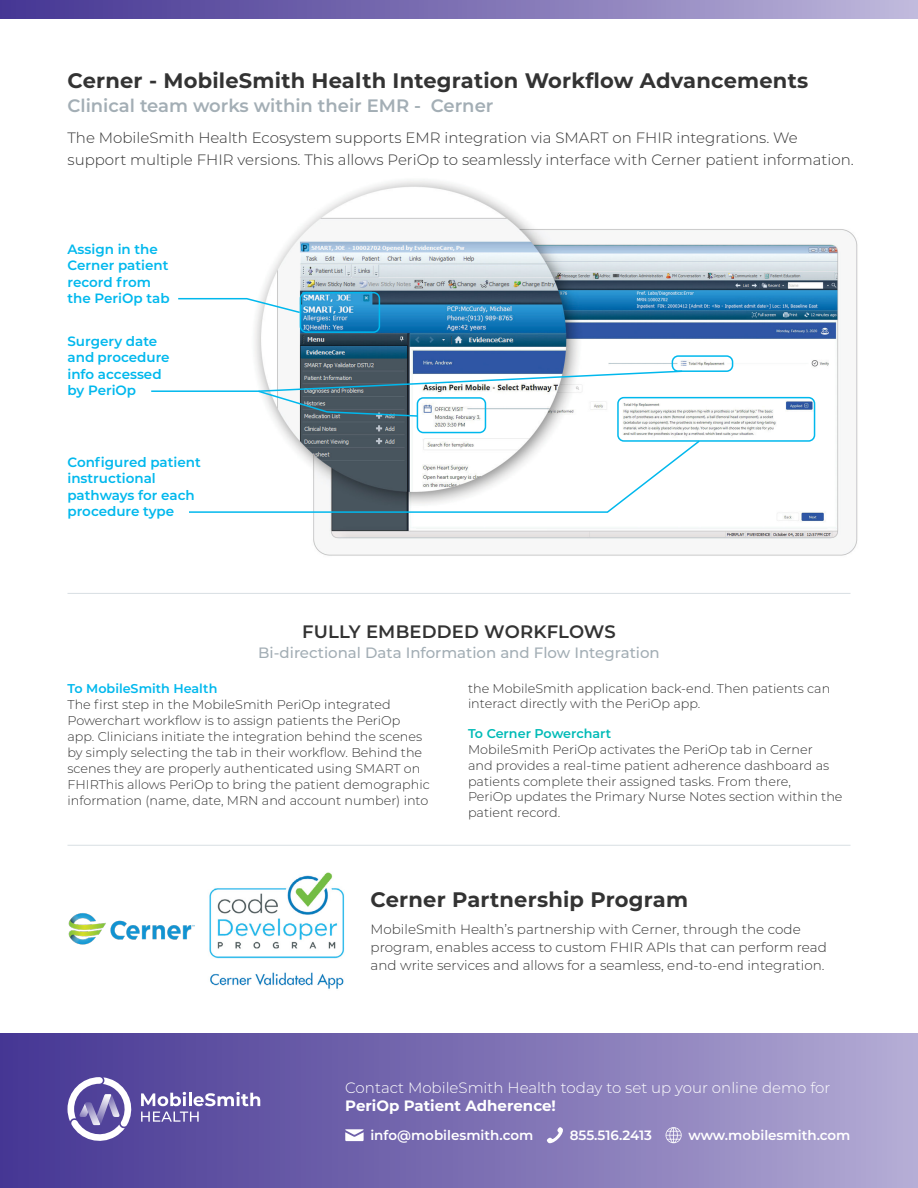
<style>
.page{position:relative;width:918px;height:1188px;background:#fff}
.page>*{position:absolute;margin:0;border:0;box-sizing:border-box;transform-origin:0 0}
.t1{font:700 21px "Montserrat";letter-spacing:.01em;color:#333}
.t2{font:600 18px "Montserrat";color:#a3aeb5}
.t3{font:600 18px "Montserrat";letter-spacing:.01em;color:#333}
.t4{font:300 15px/22.5px "Montserrat";color:#333}
.t5{font:300 15px "Montserrat";color:#fff}
.t6{font:500 15px "Montserrat";color:#a3aeb5}
.t7{font:700 15px "Montserrat";color:#fff}
.t8{font:300 13.5px/18px "Montserrat";color:#333}
.t9{font:600 13.5px/16.5px "Montserrat";color:#00b8ed}
.t10{font:600 13.5px "Montserrat";color:#fff}
.t11{font:300 12.75px/15.9px "Montserrat";color:#333}
.t12{font:600 12.75px "Montserrat";color:#00b8ed}
.t13{font:600 12.75px "Montserrat";letter-spacing:-.005em;color:#00bbb7}
</style>
<div class="page">
<img style="left:255px;top:180px;width:603px;height:376px">
<svg style="left:178px;top:297px;width:122px;height:17px"></svg>
<svg style="left:189px;top:439px;width:512px;height:75px"></svg>
<div style="left:300px;top:292px;width:80px;height:41px;border:2px solid #00b8ed;border-radius:6px"></div>
<div style="left:417px;top:397px;width:69px;height:36px;border:2px solid #00b8ed;border-radius:6px"></div>
<div style="left:617px;top:397px;width:198px;height:45px;border:2px solid #00b8ed;border-radius:6px"></div>
<div style="left:672px;top:355px;width:61px;height:17px;border:2px solid #00b8ed;border-radius:6px"></div>
<svg style="left:151px;top:370px;width:533px;height:48px"></svg>
<hr style="left:68px;top:593px;width:782px;height:1px;background:#d8dfe3">
<hr style="left:68px;top:845px;width:782px;height:1px;background:#d8dfe3">
<div style="left:0;top:1034px;width:918px;height:154px;background:linear-gradient(to right,#433492,#b2a9d3)"></div>
<svg style="left:68px;top:1077px;width:192px;height:67px;background:#766aaf"></svg>
<svg style="left:345px;top:1129px;width:19px;height:12px"></svg>
<svg style="left:546px;top:1126px;width:18px;height:18px"></svg>
<svg style="left:666px;top:1127px;width:16px;height:16px"></svg>
<img style="left:209px;top:872px;width:136px;height:117px">
<img style="left:68px;top:913px;width:127px;height:32px">
<div style="left:0;top:0;width:918px;height:18px;background:linear-gradient(to right,#433391,#bcb4d9)"></div>
<h1 class="t1" style="left:68px;top:65px;width:742px">Cerner - MobileSmith Health Integration Workflow Advancements</h1>
<p class="t4" style="left:68px;top:125px;width:788px">The MobileSmith Health Ecosystem supports EMR integration via SMART on FHIR integrations. We support multiple FHIR versions. This allows PeriOp to seamlessly interface with Cerner patient information.</p>
<h2 class="t2" style="left:68px;top:93px;width:427px">Clinical team works within their EMR - Cerner</h2>
<p class="t9" style="left:68px;top:240px;width:104px">Assign in the<br>Cerner patient record from the PeriOp tab</p>
<p class="t9" style="left:68px;top:332px;width:104px">Surgery date and procedure info accessed by PeriOp</p>
<p class="t9" style="left:68px;top:453px;width:135px">Configured patient instructional pathways for each procedure type</p>
<h2 class="t3" style="left:302px;top:619px;width:315px">FULLY EMBEDDED WORKFLOWS</h2>
<p class="t6" style="left:258px;top:642px;width:403px">Bi-directional Data Information and Flow Integration</p>
<p class="t12" style="left:68px;top:680px;width:151px">To MobileSmith Health</p>
<p class="t11" style="left:68px;top:696px;width:364px">The first step in the MobileSmith PeriOp integrated Powerchart workflow is to assign patients the PeriOp app. Clinicians initiate the integration behind the scenes by simply selecting the tab in their workflow. Behind the scenes they are properly authenticated using SMART on FHIRThis allows PeriOp to bring the patient demographic information (name, date, MRN and account number) into</p>
<p class="t11" style="left:468px;top:680px;width:364px">the MobileSmith application back-end. Then patients can interact directly with the PeriOp app.</p>
<p class="t13" style="left:468px;top:724px;width:145px">To Cerner Powerchart</p>
<p class="t11" style="left:468px;top:741px;width:376px">MobileSmith PeriOp activates the PeriOp tab in Cerner<br>and provides a real-time patient adherence dashboard as patients complete their assigned tasks. From there,<br>PeriOp updates the Primary Nurse Notes section within the patient record.</p>
<h1 class="t1" style="left:371px;top:885px;width:319px">Cerner Partnership Program</h1>
<p class="t8" style="left:371px;top:920px;width:458px">MobileSmith Health’s partnership with Cerner, through the code program, enables access to custom FHIR APIs that can perform read and write services and allows for a seamless, end-to-end integration.</p>
<p class="t5" style="left:345px;top:1077px;width:487px">Contact MobileSmith Health today to set up your online demo for</p>
<p class="t7" style="left:345px;top:1095px;width:212px">PeriOp Patient Adherence!</p>
<p class="t10" style="left:370px;top:1126px;width:164px">info@mobilesmith.com</p>
<p class="t10" style="left:570px;top:1126px;width:84px">855.516.2413</p>
<p class="t10" style="left:688px;top:1126px;width:164px">www.mobilesmith.com</p>
</div>
